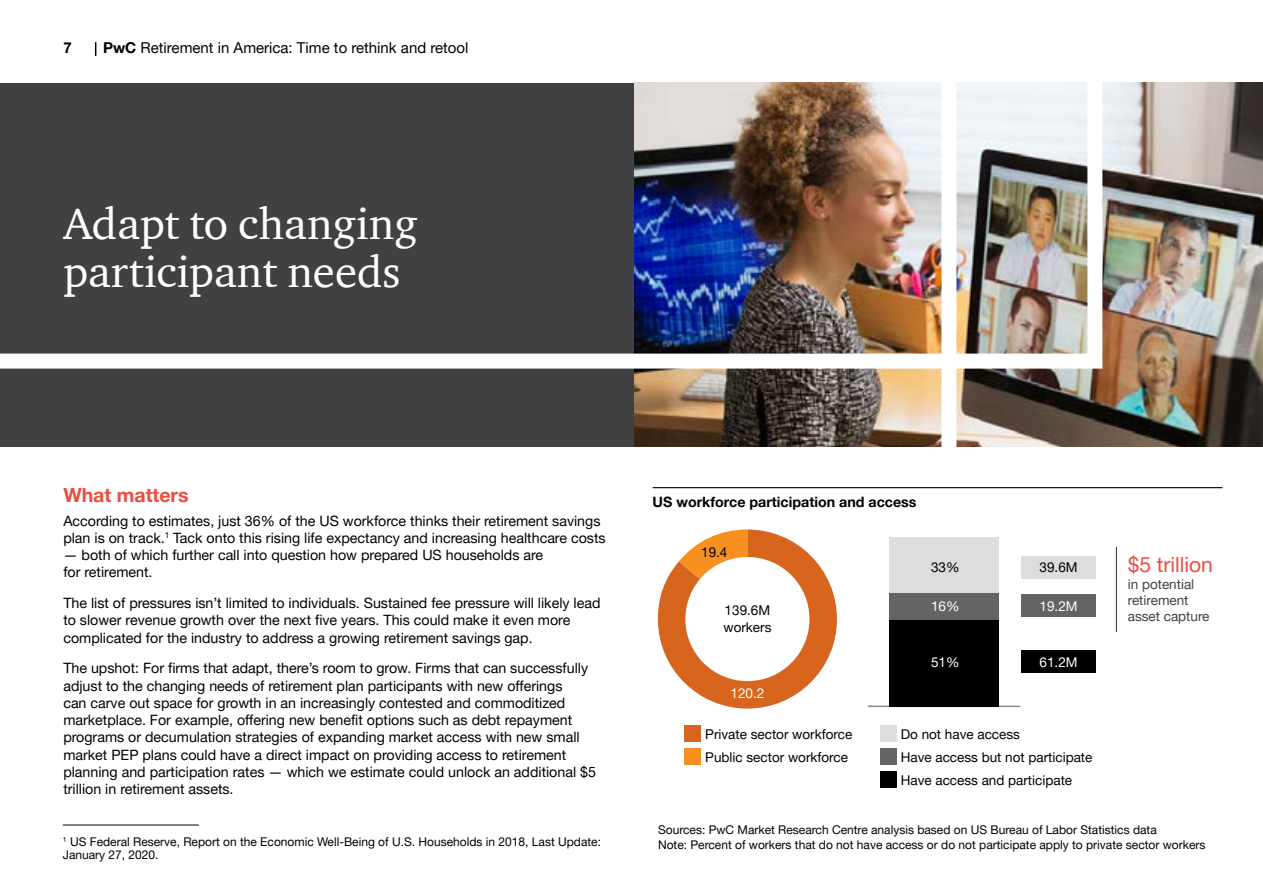
<style>
.page{position:relative;width:1263px;height:893px;background:#fff}
.page>*{position:absolute;margin:0;border:0;box-sizing:border-box;transform-origin:0 0}
.t1{font:45px/48px "ITC Charter Com";color:#fff}
.t2{font:21px "Helvetica Neue LT Pro";color:#f04b3e}
.t3{font:700 19.5px "Helvetica Neue LT Pro";color:#f04b3e}
.t4{font:15px "Helvetica Neue LT Pro";color:#000}
.t5{font:700 15px "Helvetica Neue LT Pro";color:#000}
.t6{font:14.25px/17.2px "Helvetica Neue LT Pro";color:#000}
.t7{font:700 14.25px "Helvetica Neue LT Pro";color:#000}
.t8{font:13.5px/22.8px "Helvetica Neue LT Pro";color:#000}
.t9{font:13.5px/16.2px "Helvetica Neue LT Pro";color:#414042}
.t10{font:13.5px "Helvetica Neue LT Pro";color:#fff}
.t11{font:12px/14.4px "Helvetica Neue LT Pro";color:#000}
.s1{font-weight:700}
</style>
<div class="page">
<img style="left:633px;top:83px;width:630px;height:363px">
<div style="left:0;top:83px;width:633px;height:363px;background:#414042"></div>
<div style="left:941px;top:40px;width:15px;height:411px;background:#fff"></div>
<img style="left:0;top:42px;width:1110px;height:334px">
<hr style="left:653px;top:487px;width:569px;height:1px;background:#000">
<div style="left:684px;top:725px;width:17px;height:17px;background:#d8651e"></div>
<div style="left:684px;top:748px;width:17px;height:17px;background:#f7901e"></div>
<div style="left:880px;top:725px;width:16px;height:17px;background:#dcddde"></div>
<div style="left:880px;top:748px;width:16px;height:17px;background:#636466"></div>
<div style="left:880px;top:771px;width:16px;height:17px;background:#000"></div>
<svg style="left:658px;top:529px;width:179px;height:180px"></svg>
<div style="left:685px;top:557px;width:124px;height:124px;background:#fff;border-radius:50%"></div>
<hr style="left:868px;top:706px;width:152px;height:1px;background:#8a8c8e">
<div style="left:889px;top:537px;width:110px;height:56px;background:#dcddde"></div>
<div style="left:889px;top:593px;width:110px;height:27px;background:#636466"></div>
<div style="left:889px;top:620px;width:110px;height:86px;background:#000"></div>
<div style="left:1021px;top:557px;width:75px;height:22px;background:#dcddde"></div>
<div style="left:1021px;top:594px;width:75px;height:23px;background:#636466"></div>
<div style="left:1021px;top:650px;width:75px;height:23px;background:#000"></div>
<hr style="left:1116px;top:547px;width:1px;height:85px;background:#414042">
<hr style="left:63px;top:825px;width:136px;height:1px;background:#000">
<p class="t5" style="left:63px;top:38px;width:10px">7</p>
<p class="t4" style="left:103px;top:38px;width:367px"><span class="s1">PwC</span> Retirement in America: Time to rethink and retool</p>
<h1 class="t1" style="left:63px;top:199px;width:356px">Adapt to changing participant needs</h1>
<h3 class="t3" style="left:63px;top:483px;width:127px">What matters</h3>
<p class="t6" style="left:63px;top:512px;width:544px">According to estimates, just 36% of the US workforce thinks their retirement savings plan is on track.<sup>1</sup> Tack onto this rising life expectancy and increasing healthcare costs</p>
<p class="t6" style="left:63px;top:546px;width:481px">— both of which further call into question how prepared US households are for retirement.</p>
<p class="t6" style="left:63px;top:594px;width:539px">The list of pressures isn’t limited to individuals. Sustained fee pressure will likely lead to slower revenue growth over the next five years. This could make it even more complicated for the industry to address a growing retirement savings gap.</p>
<p class="t6" style="left:63px;top:659px;width:534px">The upshot: For firms that adapt, there’s room to grow. Firms that can successfully adjust to the changing needs of retirement plan participants with new offerings<br>can carve out space for growth in an increasingly contested and commoditized marketplace. For example, offering new benefit options such as debt repayment programs or decumulation strategies of expanding market access with new small market PEP plans could have a direct impact on providing access to retirement planning and participation rates — which we estimate could unlock an additional $5 trillion in retirement assets.</p>
<p class="t11" style="left:63px;top:834px;width:540px;line-height:13.5px"><sup>1</sup> US Federal Reserve, Report on the Economic Well-Being of U.S. Households in 2018, Last Update:<br>January 27, 2020.</p>
<p class="t7" style="left:653px;top:493px;width:265px">US workforce participation and access</p>
<p class="t8" style="left:701px;top:540px;width:28px">19.4</p>
<p class="t8" style="left:723px;top:602px;width:49px;line-height:16.2px">139.6M workers</p>
<p class="t10" style="left:730px;top:685px;width:35px">120.2</p>
<p class="t8" style="left:931px;top:556px;width:30px">33%</p>
<p class="t8" style="left:1039px;top:556px;width:40px">39.6M</p>
<p class="t10" style="left:931px;top:597px;width:30px">16%</p>
<p class="t10" style="left:1039px;top:597px;width:40px">19.2M</p>
<p class="t10" style="left:931px;top:654px;width:30px">51%</p>
<p class="t10" style="left:1039px;top:654px;width:40px">61.2M</p>
<p class="t8" style="left:705px;top:723px;width:148px">Private sector workforce<br>Public sector workforce</p>
<p class="t8" style="left:901px;top:723px;width:193px">Do not have access<br>Have access but not participate<br>Have access and participate</p>
<h2 class="t2" style="left:1128px;top:552px;width:87px">$5 trillion</h2>
<p class="t9" style="left:1128px;top:575px;width:83px">in potential retirement asset capture</p>
<p class="t11" style="left:658px;top:822px;width:549px">Sources: PwC Market Research Centre analysis based on US Bureau of Labor Statistics data<br>Note: Percent of workers that do not have access or do not participate apply to private sector workers</p>
</div>
